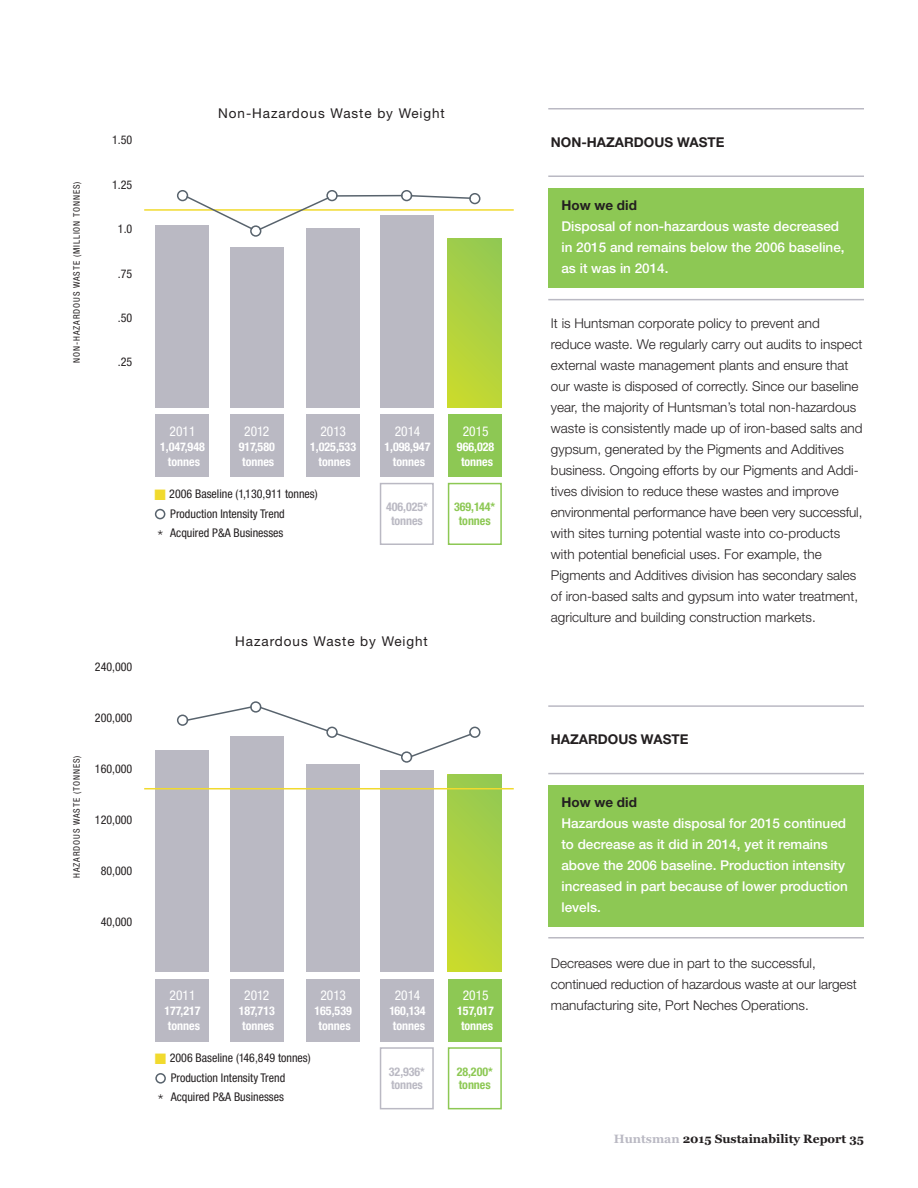
<style>
.page{position:relative;width:918px;height:1188px;background:#fff}
.page>*{position:absolute;margin:0;border:0;box-sizing:border-box;transform-origin:0 0}
.t1{font:300 13.5px/21px "Helvetica Neue LT Std";color:#231f20}
.t2{font:500 13.5px/21px "Helvetica Neue LT Std";color:#fff}
.t3{font:13.5px "Helvetica Neue LT Std";letter-spacing:.07em;color:#231f20}
.t4{font:700 13.5px "Helvetica Neue LT Std";color:#231f20}
.t5{font:condensed 13.5px "Helvetica Neue LT Std";letter-spacing:.005em;color:#fff}
.t6{font:condensed 12px "Helvetica Neue LT Std";color:#231f20}
.t7{font:700 condensed 12px "Helvetica Neue";color:#fff}
.t8{font:700 12px "Georgia";color:#231f20}
.t9{font:700 condensed 12px/13.5px "Helvetica Neue";letter-spacing:-.005em;color:#bab9c3;text-align:center}
.t10{font:700 condensed 12px/13.5px "Helvetica Neue";letter-spacing:-.005em;color:#8dc854;text-align:center}
.t11{font:condensed 9px "Helvetica Neue LT Std";letter-spacing:.1em;color:#231f20}
.s1{color:#f1da2e}
.s2{font-weight:300;font-stretch:normal;font-size:16.5px}
.s3{color:#bab9c3}
</style>
<div class="page">
<hr style="left:144px;top:209px;width:370px;height:2px;background:#f1da2e">
<div style="left:155px;top:225px;width:54px;height:183px;background:#bab9c3"></div>
<div style="left:155px;top:415px;width:54px;height:62px;background:#bab9c3"></div>
<div style="left:230px;top:415px;width:54px;height:62px;background:#bab9c3"></div>
<div style="left:306px;top:415px;width:54px;height:62px;background:#bab9c3"></div>
<div style="left:380px;top:415px;width:54px;height:62px;background:#bab9c3"></div>
<div style="left:448px;top:415px;width:54px;height:62px;background:#8dc854"></div>
<div style="left:380px;top:483px;width:54px;height:62px;border:2px solid #bab9c3"></div>
<div style="left:448px;top:483px;width:54px;height:62px;border:2px solid #8dc854"></div>
<svg style="left:177px;top:190px;width:325px;height:218px"></svg>
<div style="left:155px;top:750px;width:54px;height:222px;background:#bab9c3"></div>
<div style="left:230px;top:737px;width:54px;height:235px;background:#bab9c3"></div>
<div style="left:306px;top:765px;width:54px;height:207px;background:#bab9c3"></div>
<div style="left:380px;top:770px;width:54px;height:202px;background:#bab9c3"></div>
<svg style="left:448px;top:775px;width:54px;height:197px;background:#aed140"></svg>
<div style="left:155px;top:979px;width:54px;height:63px;background:#bab9c3"></div>
<div style="left:230px;top:979px;width:54px;height:63px;background:#bab9c3"></div>
<div style="left:306px;top:979px;width:54px;height:63px;background:#bab9c3"></div>
<div style="left:380px;top:979px;width:54px;height:63px;background:#bab9c3"></div>
<div style="left:448px;top:979px;width:54px;height:63px;background:#8dc854"></div>
<div style="left:380px;top:1047px;width:54px;height:62px;border:2px solid #bab9c3"></div>
<div style="left:448px;top:1047px;width:54px;height:62px;border:2px solid #8dc854"></div>
<svg style="left:177px;top:701px;width:303px;height:62px"></svg>
<hr style="left:144px;top:788px;width:370px;height:1px;background:#f1da2e">
<svg style="left:155px;top:1073px;width:11px;height:11px"></svg>
<svg style="left:155px;top:509px;width:10px;height:10px"></svg>
<div style="left:548px;top:188px;width:316px;height:100px;background:#8dc854"></div>
<hr style="left:548px;top:175px;width:316px;height:2px;background:#bab9c3">
<hr style="left:548px;top:108px;width:316px;height:2px;background:#bab9c3">
<hr style="left:548px;top:299px;width:316px;height:1px;background:#bab9c3">
<div style="left:548px;top:785px;width:316px;height:142px;background:#8dc854"></div>
<hr style="left:548px;top:773px;width:316px;height:1px;background:#bab9c3">
<hr style="left:548px;top:705px;width:316px;height:2px;background:#bab9c3">
<hr style="left:548px;top:937px;width:316px;height:2px;background:#bab9c3">
<p class="t11" style="left:73px;top:363px;width:183px;rotate:-90deg">NON-HAZARDOUS WASTE (MILLION TONNES)</p>
<p class="t6" style="left:112px;top:136px;width:22px">1.50</p>
<p class="t6" style="left:112px;top:180px;width:22px">1.25</p>
<p class="t6" style="left:118px;top:225px;width:16px">1.0</p>
<p class="t6" style="left:118px;top:269px;width:16px">.75</p>
<p class="t6" style="left:118px;top:313px;width:16px">.50</p>
<p class="t6" style="left:118px;top:358px;width:16px">.25</p>
<p class="t3" style="left:218px;top:108px;width:228px">Non-Hazardous Waste by Weight</p>
<p class="t5" style="left:169px;top:426px;width:28px">2011</p>
<p class="t5" style="left:244px;top:426px;width:27px">2012</p>
<p class="t5" style="left:320px;top:426px;width:27px">2013</p>
<p class="t5" style="left:395px;top:426px;width:27px">2014</p>
<p class="t5" style="left:463px;top:426px;width:27px">2015</p>
<p class="t7" style="left:160px;top:442px;width:46px">1,047,948</p>
<p class="t7" style="left:239px;top:442px;width:38px">917,580</p>
<p class="t7" style="left:310px;top:442px;width:48px">1,025,533</p>
<p class="t7" style="left:384px;top:442px;width:48px">1,098,947</p>
<p class="t7" style="left:457px;top:442px;width:39px">966,028</p>
<p class="t7" style="left:168px;top:457px;width:34px">tonnes</p>
<p class="t7" style="left:242px;top:457px;width:34px">tonnes</p>
<p class="t7" style="left:319px;top:457px;width:34px">tonnes</p>
<p class="t7" style="left:393px;top:457px;width:34px">tonnes</p>
<p class="t7" style="left:461px;top:457px;width:34px">tonnes</p>
<p class="t9" style="left:386px;top:501px;width:43px">406,025* tonnes</p>
<p class="t10" style="left:454px;top:501px;width:43px">369,144* tonnes</p>
<p class="t6" style="left:155px;top:490px;width:165px"><span class="s1">■</span> 2006 Baseline (1,130,911 tonnes)</p>
<p class="t6" style="left:170px;top:509px;width:116px">Production Intensity Trend</p>
<p class="t6" style="left:157px;top:529px;width:128px"><span class="s2">*</span> Acquired P&amp;A Businesses</p>
<p class="t6" style="left:95px;top:662px;width:39px">240,000</p>
<p class="t11" style="left:73px;top:878px;width:124px;rotate:-90deg">HAZARDOUS WASTE (TONNES)</p>
<p class="t6" style="left:95px;top:713px;width:39px">200,000</p>
<p class="t6" style="left:95px;top:764px;width:39px">160,000</p>
<p class="t6" style="left:95px;top:815px;width:39px">120,000</p>
<p class="t6" style="left:101px;top:866px;width:33px">80,000</p>
<p class="t6" style="left:101px;top:917px;width:33px">40,000</p>
<p class="t3" style="left:235px;top:637px;width:194px">Hazardous Waste by Weight</p>
<p class="t5" style="left:169px;top:991px;width:28px">2011</p>
<p class="t5" style="left:244px;top:991px;width:27px">2012</p>
<p class="t5" style="left:320px;top:991px;width:27px">2013</p>
<p class="t5" style="left:395px;top:991px;width:27px">2014</p>
<p class="t5" style="left:463px;top:991px;width:27px">2015</p>
<p class="t7" style="left:164px;top:1007px;width:38px">177,217</p>
<p class="t7" style="left:239px;top:1007px;width:38px">187,713</p>
<p class="t7" style="left:314px;top:1007px;width:39px">165,539</p>
<p class="t7" style="left:389px;top:1007px;width:38px">160,134</p>
<p class="t7" style="left:457px;top:1007px;width:38px">157,017</p>
<p class="t7" style="left:168px;top:1022px;width:34px">tonnes</p>
<p class="t7" style="left:242px;top:1022px;width:34px">tonnes</p>
<p class="t7" style="left:319px;top:1022px;width:34px">tonnes</p>
<p class="t7" style="left:393px;top:1022px;width:34px">tonnes</p>
<p class="t7" style="left:461px;top:1022px;width:34px">tonnes</p>
<p class="t9" style="left:389px;top:1066px;width:37px;text-align:left">32,936* tonnes</p>
<p class="t10" style="left:457px;top:1066px;width:37px;text-align:left">28,200* tonnes</p>
<p class="t6" style="left:155px;top:1054px;width:157px"><span class="s1">■</span> 2006 Baseline (146,849 tonnes)</p>
<p class="t6" style="left:171px;top:1073px;width:116px">Production Intensity Trend</p>
<p class="t6" style="left:158px;top:1093px;width:128px"><span class="s2">*</span> Acquired P&amp;A Businesses</p>
<p class="t4" style="left:551px;top:137px;width:175px">NON-HAZARDOUS WASTE</p>
<p class="t4" style="left:561px;top:200px;width:77px">How we did</p>
<p class="t2" style="left:561px;top:217px;width:285px">Disposal of non-hazardous waste decreased in 2015 and remains below the 2006 baseline, as it was in 2014.</p>
<p class="t1" style="left:551px;top:314px;width:313px">It is Huntsman corporate policy to prevent and reduce waste. We regularly carry out audits to inspect external waste management plants and ensure that our waste is disposed of correctly. Since our baseline year, the majority of Huntsman’s total non-hazardous waste is consistently made up of iron-based salts and gypsum, generated by the Pigments and Additives business. Ongoing efforts by our Pigments and Addi&shy;tives division to reduce these wastes and improve environmental performance have been very successful, with sites turning potential waste into co-products with potential beneficial uses. For example, the Pigments and Additives division has secondary sales of iron-based salts and gypsum into water treatment, agriculture and building construction markets.</p>
<p class="t4" style="left:551px;top:735px;width:139px">HAZARDOUS WASTE</p>
<p class="t4" style="left:561px;top:798px;width:77px">How we did</p>
<p class="t2" style="left:561px;top:814px;width:288px">Hazardous waste disposal for 2015 continued to decrease as it did in 2014, yet it remains above the 2006 baseline. Production intensity increased in part because of lower production levels.</p>
<p class="t1" style="left:551px;top:954px;width:307px">Decreases were due in part to the successful, continued reduction of hazardous waste at our largest manufacturing site, Port Neches Operations.</p>
<p class="t8" style="left:614px;top:1134px;width:252px"><span class="s3">Huntsman</span> 2015 Sustainability Report 35</p>
</div>
